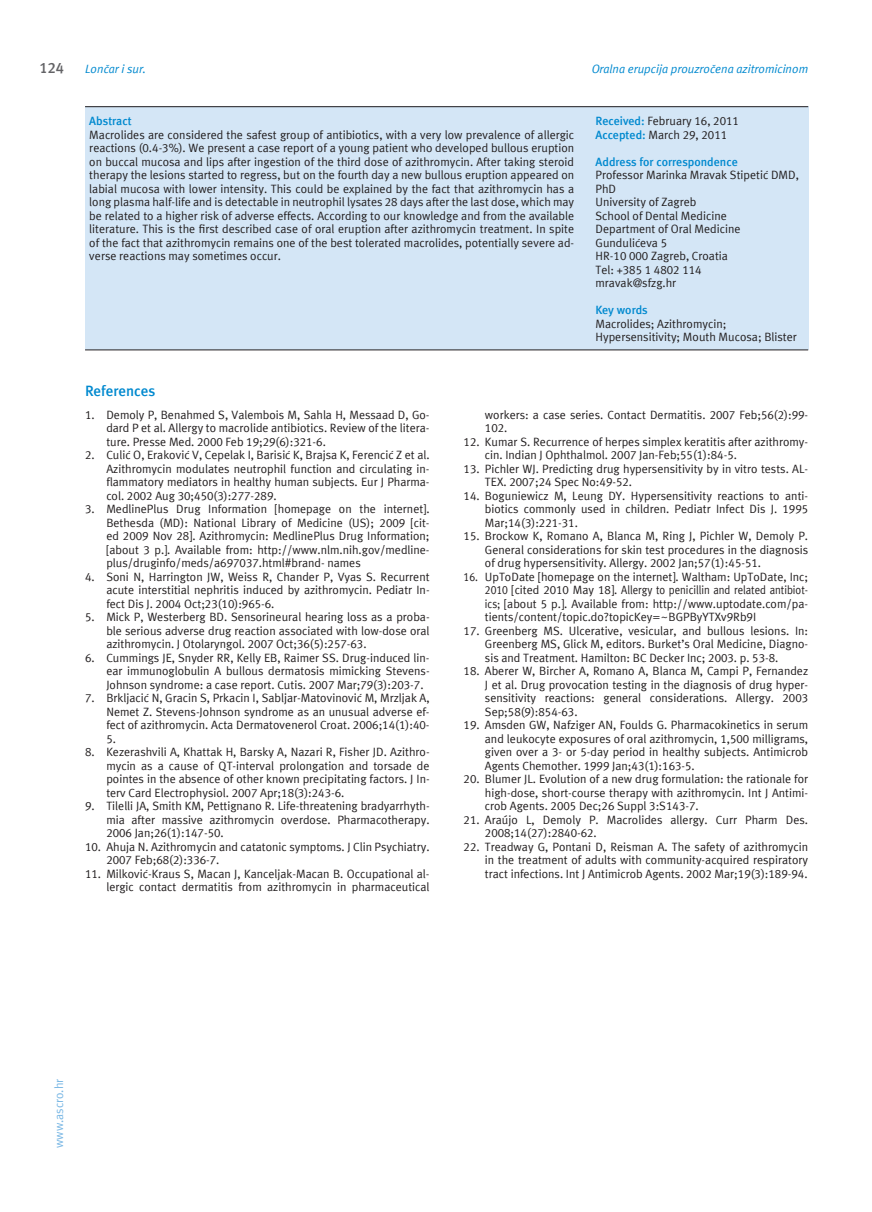
<style>
.page{position:relative;width:872px;height:1212px;background:#fff}
.page>*{position:absolute;margin:0;border:0;box-sizing:border-box;transform-origin:0 0}
.t1{font:700 15px "Meta ASC";color:#0089cf}
.t2{font:700 15px "Meta ASC";color:#636366}
.t3{font:12px/13.5px "Meta ASC";color:#231f20;text-align:justify}
.t4{font:12px/13.5px "Meta ASC";color:#231f20;text-align:justify;scale:.9 1}
.t5{font:italic 12px "Meta ASC";color:#0089cf}
.t6{font:700 12px "Meta ASC";color:#0089cf}
.t7{font:12px "Meta ASC";color:#77b6e4}
.s1{font-weight:700;color:#0089cf}
</style>
<div class="page">
<div style="left:85px;top:107px;width:723px;height:243px;background:#d4e6f6"></div>
<hr style="left:85px;top:106px;width:723px;height:1px;background:#231f20">
<hr style="left:85px;top:349px;width:723px;height:1px;background:#231f20">
<p class="t2" style="left:40px;top:59px;width:26px">124</p>
<p class="t5" style="left:591px;top:62px;width:218px">Oralna erupcija prouzročena azitromicinom</p>
<p class="t5" style="left:85px;top:62px;width:63px">Lončar i sur.</p>
<p class="t6" style="left:89px;top:114px;width:44px">Abstract</p>
<p class="t3" style="left:89px;top:127px;width:486px">Macrolides are considered the safest group of antibiotics, with a very low prevalence of allergic reactions (0.4-3%). We present a case report of a young patient who developed bullous eruption on buccal mucosa and lips after ingestion of the third dose of azithromycin. After taking steroid therapy the lesions started to regress, but on the fourth day a new bullous eruption appeared on labial mucosa with lower intensity. This could be explained by the fact that azithromycin has a long plasma half-life and is detectable in neutrophil lysates 28 days after the last dose, which may be related to a higher risk of adverse effects. According to our knowledge and from the available literature. This is the first described case of oral eruption after azithromycin treatment. In spite of the fact that azithromycin remains one of the best tolerated macrolides, potentially severe ad&shy;verse reactions may sometimes occur.</p>
<p class="t3" style="left:595px;top:114px;width:145px"><span class="s1">Received:</span> February 16, 2011<br><span class="s1">Accepted:</span> March 29, 2011</p>
<p class="t6" style="left:595px;top:154px;width:144px">Address for correspondence</p>
<p class="t3" style="left:595px;top:168px;width:205px;text-align:left">Professor Marinka Mravak Stipetić DMD,<br>PhD<br>University of Zagreb<br>School of Dental Medicine<br>Department of Oral Medicine<br>Gundulićeva 5<br>HR-10 000 Zagreb, Croatia<br>Tel: +385 1 4802 114<br>mravak@sfzg.hr</p>
<p class="t6" style="left:595px;top:303px;width:54px">Key words</p>
<p class="t3" style="left:595px;top:316px;width:203px">Macrolides; Azithromycin;<br>Hypersensitivity; Mouth Mucosa; Blister</p>
<p class="t1" style="left:85px;top:382px;width:72px">References</p>
<p class="t3" style="left:106px;top:407px;width:325px;text-indent:-21px">1. Demoly P, Benahmed S, Valembois M, Sahla H, Messaad D, Go&shy;dard P et al. Allergy to macrolide antibiotics. Review of the litera&shy;ture. Presse Med. 2000 Feb 19;29(6):321-6.</p>
<p class="t3" style="left:106px;top:448px;width:325px;text-indent:-21px">2. Culić O, Eraković V, Cepelak I, Barisić K, Brajsa K, Ferencić Z et al.<br>Azithromycin modulates neutrophil function and circulating in&shy;flammatory mediators in healthy human subjects. Eur J Pharma&shy;col. 2002 Aug 30;450(3):277-289.</p>
<p class="t3" style="left:106px;top:502px;width:325px;text-indent:-21px">3. MedlinePlus Drug Information [homepage on the internet].<br>Bethesda (MD): National Library of Medicine (US); 2009 [cit&shy;ed 2009 Nov 28]. Azithromycin: MedlinePlus Drug Information; [about 3 p.]. Available from: http://www.nlm.nih.gov/medline&shy;plus/druginfo/meds/a697037.html#brand- names</p>
<p class="t3" style="left:106px;top:569px;width:325px;text-indent:-21px">4. Soni N, Harrington JW, Weiss R, Chander P, Vyas S. Recurrent acute interstitial nephritis induced by azithromycin. Pediatr In&shy;fect Dis J. 2004 Oct;23(10):965-6.</p>
<p class="t3" style="left:106px;top:610px;width:325px;text-indent:-21px">5. Mick P, Westerberg BD. Sensorineural hearing loss as a proba&shy;ble serious adverse drug reaction associated with low-dose oral azithromycin. J Otolaryngol. 2007 Oct;36(5):257-63.</p>
<p class="t3" style="left:106px;top:650px;width:325px;text-indent:-21px">6. Cummings JE, Snyder RR, Kelly EB, Raimer SS. Drug-induced lin&shy;ear immunoglobulin A bullous dermatosis mimicking Stevens-Johnson syndrome: a case report. Cutis. 2007 Mar;79(3):203-7.</p>
<p class="t3" style="left:106px;top:691px;width:325px;text-indent:-21px">7. Brkljacić N, Gracin S, Prkacin I, Sabljar-Matovinović M, Mrzljak A, Nemet Z. Stevens-Johnson syndrome as an unusual adverse ef&shy;fect of azithromycin. Acta Dermatovenerol Croat. 2006;14(1):40- 5.</p>
<p class="t3" style="left:106px;top:745px;width:325px;text-indent:-21px">8. Kezerashvili A, Khattak H, Barsky A, Nazari R, Fisher JD. Azithro&shy;mycin as a cause of QT-interval prolongation and torsade de pointes in the absence of other known precipitating factors. J In&shy;terv Card Electrophysiol. 2007 Apr;18(3):243-6.</p>
<p class="t3" style="left:106px;top:799px;width:325px;text-indent:-21px">9. Tilelli JA, Smith KM, Pettignano R. Life-threatening bradyarrhyth&shy;mia after massive azithromycin overdose. Pharmacotherapy.<br>2006 Jan;26(1):147-50.</p>
<p class="t3" style="left:106px;top:839px;width:325px;text-indent:-21px">10. Ahuja N. Azithromycin and catatonic symptoms. J Clin Psychiatry.<br>2007 Feb;68(2):336-7.</p>
<p class="t3" style="left:85px;top:866px;width:346px;text-align:right">11. Milković-Kraus S, Macan J, Kanceljak-Macan B. Occupational al&shy;lergic contact dermatitis from azithromycin in pharmaceutical</p>
<p class="t3" style="left:485px;top:407px;width:325px">workers: a case series. Contact Dermatitis. 2007 Feb;56(2):99-<br>102.</p>
<p class="t3" style="left:485px;top:434px;width:325px;text-indent:-21px">12. Kumar S. Recurrence of herpes simplex keratitis after azithromy&shy;cin. Indian J Ophthalmol. 2007 Jan-Feb;55(1):84-5.</p>
<p class="t3" style="left:485px;top:461px;width:325px;text-indent:-21px">13. Pichler WJ. Predicting drug hypersensitivity by in vitro tests. AL-<br>TEX. 2007;24 Spec No:49-52.</p>
<p class="t3" style="left:485px;top:488px;width:325px;text-indent:-21px">14. Boguniewicz M, Leung DY. Hypersensitivity reactions to anti&shy;biotics commonly used in children. Pediatr Infect Dis J. 1995<br>Mar;14(3):221-31.</p>
<p class="t3" style="left:485px;top:529px;width:325px;text-indent:-21px">15. Brockow K, Romano A, Blanca M, Ring J, Pichler W, Demoly P.<br>General considerations for skin test procedures in the diagnosis of drug hypersensitivity. Allergy. 2002 Jan;57(1):45-51.</p>
<p class="t4" style="left:485px;top:569px;width:361px;text-indent:-21px">16. UpToDate [homepage on the internet]. Waltham: UpToDate, Inc; 2010 [cited 2010 May 18]. Allergy to penicillin and related antibiot&shy;ics; [about 5 p.]. Available from: http://www.uptodate.com/pa&shy;tients/content/topic.do?topicKey=~BGPByYTXv9Rb9I</p>
<p class="t3" style="left:485px;top:623px;width:325px;text-indent:-21px">17. Greenberg MS. Ulcerative, vesicular, and bullous lesions. In:<br>Greenberg MS, Glick M, editors. Burket’s Oral Medicine, Diagno&shy;sis and Treatment. Hamilton: BC Decker Inc; 2003. p. 53-8.</p>
<p class="t3" style="left:485px;top:664px;width:325px;text-indent:-21px">18. Aberer W, Bircher A, Romano A, Blanca M, Campi P, Fernandez J et al. Drug provocation testing in the diagnosis of drug hyper&shy;sensitivity reactions: general considerations. Allergy. 2003<br>Sep;58(9):854-63.</p>
<p class="t3" style="left:485px;top:718px;width:325px;text-indent:-21px">19. Amsden GW, Nafziger AN, Foulds G. Pharmacokinetics in serum and leukocyte exposures of oral azithromycin, 1,500 milligrams, given over a 3- or 5-day period in healthy subjects. Antimicrob Agents Chemother. 1999 Jan;43(1):163-5.</p>
<p class="t3" style="left:485px;top:772px;width:325px;text-indent:-21px">20. Blumer JL. Evolution of a new drug formulation: the rationale for high-dose, short-course therapy with azithromycin. Int J Antimi&shy;crob Agents. 2005 Dec;26 Suppl 3:S143-7.</p>
<p class="t3" style="left:485px;top:812px;width:325px;text-indent:-21px">21. Araújo L, Demoly P. Macrolides allergy. Curr Pharm Des.<br>2008;14(27):2840-62.</p>
<p class="t3" style="left:485px;top:839px;width:325px;text-indent:-21px">22. Treadway G, Pontani D, Reisman A. The safety of azithromycin in the treatment of adults with community-acquired respiratory tract infections. Int J Antimicrob Agents. 2002 Mar;19(3):189-94.</p>
<p class="t7" style="left:52px;top:1148px;width:71px;rotate:-90deg">www.ascro.hr</p>
</div>
